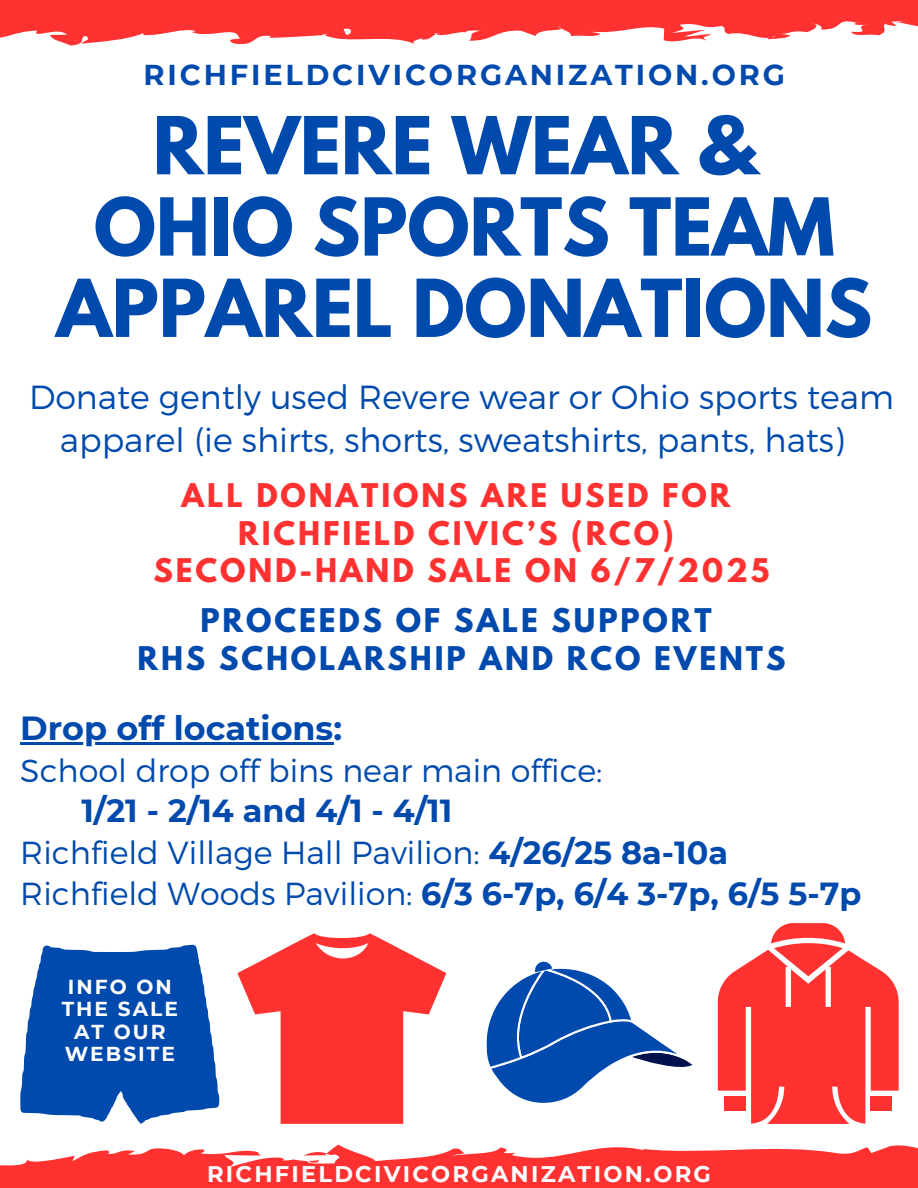
<style>
.page{position:relative;width:918px;height:1188px;background:#ff3131}
.page>*{position:absolute;margin:0;border:0;box-sizing:border-box;transform-origin:0 0}
.t1{font:700 70.65px/81.3px "League Spartan";color:#004aad;text-align:center}
.t2{font:300 33.45px/42.8px "Montserrat";color:#004aad;text-align:center}
.t3{font:700 33.45px "Montserrat";color:#004aad}
.t4{font:300 31.8px "Montserrat";color:#004aad}
.t5{font:700 31.8px "Montserrat";color:#004aad}
.t6{font:700 28.95px/37.7px "League Spartan";letter-spacing:.1em;color:#ff3131;text-align:center}
.t7{font:700 28.95px/37.7px "League Spartan";letter-spacing:.1em;color:#004aad;text-align:center}
.t8{font:700 28.65px "Montserrat";letter-spacing:.1em;color:#004aad}
.t9{font:700 22.5px "Montserrat";letter-spacing:.1em;color:#fff}
.t10{font:700 20.25px/22.5px "Montserrat";letter-spacing:.1em;color:#fff;text-align:center}
.s1{font-weight:700}
</style>
<div class="page">
<div style="left:0;top:20px;width:918px;height:1148px;background:#fff"></div>
<svg style="left:344px;top:27px;width:10px;height:8px"></svg>
<hr style="left:20px;top:742px;width:313px;height:3px;background:#004aad">
<svg style="left:237px;top:933px;width:209px;height:190px"></svg>
<svg style="left:718px;top:923px;width:181px;height:201px"></svg>
<svg style="left:20px;top:945px;width:199px;height:179px;background:#2a68ba"></svg>
<svg style="left:485px;top:959px;width:210px;height:151px;background:#85a7d6"></svg>
<h2 class="t8" style="left:144px;top:57px;width:643px">RICHFIELDCIVICORGANIZATION.ORG</h2>
<h3 class="t1" style="left:56px;top:114px;width:817px">REVERE WEAR &amp;<br>OHIO SPORTS TEAM<br>APPAREL DONATIONS</h3>
<p class="t2" style="left:29px;top:374px;width:866px">Donate gently used Revere wear or Ohio sports team apparel (ie shirts, shorts, sweatshirts, pants, hats)</p>
<h1 class="t6" style="left:154px;top:480px;width:617px">ALL DONATIONS ARE USED FOR<br>RICHFIELD CIVIC’S (RCO)<br>SECOND-HAND SALE ON 6/7/2025</h1>
<h2 class="t7" style="left:137px;top:605px;width:650px">PROCEEDS OF SALE SUPPORT<br>RHS SCHOLARSHIP AND RCO EVENTS</h2>
<h3 class="t3" style="left:20px;top:708px;width:323px">Drop off locations:</h3>
<h3 class="t4" style="left:20px;top:750px;width:584px">School drop off bins near main office:</h3>
<h3 class="t5" style="left:81px;top:791px;width:372px">1/21 - 2/14 and 4/1 - 4/11</h3>
<h3 class="t4" style="left:20px;top:832px;width:709px">Richfield Village Hall Pavilion: <span class="s1">4/26/25 8a-10a</span></h3>
<h3 class="t4" style="left:20px;top:873px;width:843px">Richfield Woods Pavilion: <span class="s1">6/3 6-7p, 6/4 3-7p, 6/5 5-7p</span></h3>
<h3 class="t10" style="left:62px;top:975px;width:118px">INFO ON<br>THE SALE<br>AT OUR<br>WEBSITE</h3>
<p class="t9" style="left:207px;top:1160px;width:505px">RICHFIELDCIVICORGANIZATION.ORG</p>
</div>
